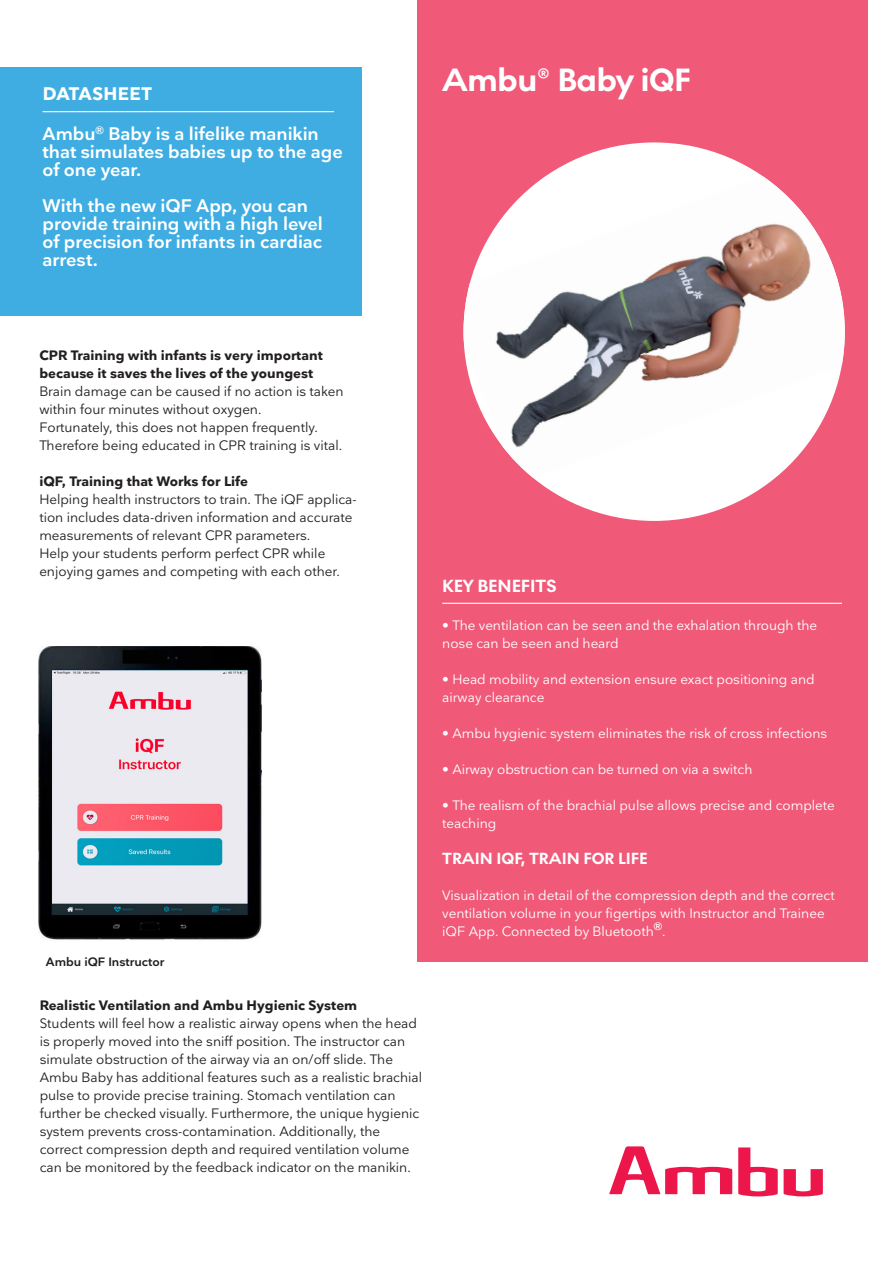
<style>
.page{position:relative;width:893px;height:1263px;background:#fff}
.page>*{position:absolute;margin:0;border:0;box-sizing:border-box;transform-origin:0 0}
.Product_name{font:700 33px "Noir No 1";letter-spacing:-.01em;color:#fff}
.Introduction_text__B{font:600 18px/18px "Nationale";letter-spacing:-.005em;color:#fff}
.KEY_BENEFITS_Headlin{font:700 18px "Noir No 1";color:#fff}
.DATASHEET__Blue_box{font:700 18px "Nationale";letter-spacing:.015em;color:#fff}
.Table_headline{font:700 16.5px "Noir No 1";color:#fff}
.Body_text{font:13.5px/18px "Nationale";color:#231f20}
.Key_benefits_body{font:13.5px/18px "Nationale";color:#fff}
.Body_text-2{font:700 13.5px/18px "Nationale";color:#231f20}
.Image_taxt{font:600 12px "Nationale";color:#231f20}
</style>
<div class="page">
<svg style="left:784px;top:1169px;width:39px;height:27px"></svg>
<svg style="left:738px;top:1147px;width:40px;height:49px"></svg>
<svg style="left:609px;top:1146px;width:123px;height:48px"></svg>
<div style="left:0;top:67px;width:361px;height:248px;background:#40ade2"></div>
<hr style="left:43px;top:111px;width:291px;height:1px;background:#fff">
<div style="left:417px;top:0;width:450px;height:961px;background:#f05978"></div>
<div style="left:463px;top:142px;width:382px;height:379px;background:#fff;border-radius:50%"></div>
<img style="left:463px;top:176px;width:382px;height:302px">
<hr style="left:442px;top:603px;width:400px;height:1px;background:#fff">
<img style="left:38px;top:646px;width:224px;height:294px">
<p class="DATASHEET__Blue_box" style="left:43px;top:82px;width:111px">DATASHEET</p>
<p class="Introduction_text__B" style="left:43px;top:124px;width:302px">Ambu<sup>®</sup> Baby is a lifelike manikin that simulates babies up to the age of one year.</p>
<p class="Introduction_text__B" style="left:43px;top:196px;width:282px">With the new iQF App, you can provide training with a high level of precision for infants in cardiac arrest.</p>
<p class="Product_name" style="left:442px;top:55px;width:250px">Ambu® Baby iQF</p>
<p class="Body_text-2" style="left:39px;top:346px;width:285px">CPR Training with infants is very important because it saves the lives of the youngest</p>
<p class="Body_text" style="left:39px;top:382px;width:306px">Brain damage can be caused if no action is taken within four minutes without oxygen.</p>
<p class="Body_text" style="left:39px;top:418px;width:304px">Fortunately, this does not happen frequently.<br>Therefore being educated in CPR training is vital.</p>
<p class="Body_text-2" style="left:39px;top:472px;width:210px">iQF, Training that Works for Life</p>
<p class="Body_text" style="left:39px;top:490px;width:319px">Helping health instructors to train. The iQF applica&shy;tion includes data-driven information and accurate measurements of relevant CPR parameters.</p>
<p class="Body_text" style="left:39px;top:544px;width:302px">Help your students perform perfect CPR while enjoying games and competing with each other.</p>
<p class="Image_taxt" style="left:46px;top:954px;width:120px">Ambu iQF Instructor</p>
<p class="Body_text-2" style="left:40px;top:995px;width:319px">Realistic Ventilation and Ambu Hygienic System</p>
<p class="Body_text" style="left:40px;top:1013px;width:384px">Students will feel how a realistic airway opens when the head is properly moved into the sniff position. The instructor can simulate obstruction of the airway via an on/off slide. The Ambu Baby has additional features such as a realistic brachial pulse to provide precise training. Stomach ventilation can further be checked visually. Furthermore, the unique hygienic system prevents cross-contamination. Additionally, the correct compression depth and required ventilation volume can be monitored by the feedback indicator on the manikin.</p>
<p class="KEY_BENEFITS_Headlin" style="left:442px;top:573px;width:116px">KEY BENEFITS</p>
<p class="Key_benefits_body" style="left:442px;top:615px;width:376px">• The ventilation can be seen and the exhalation through the nose can be seen and heard</p>
<p class="Key_benefits_body" style="left:442px;top:669px;width:374px">• Head mobility and extension ensure exact positioning and airway clearance</p>
<p class="Key_benefits_body" style="left:442px;top:723px;width:387px">• Ambu hygienic system eliminates the risk of cross infections</p>
<p class="Key_benefits_body" style="left:442px;top:759px;width:312px">• Airway obstruction can be turned on via a switch</p>
<p class="Key_benefits_body" style="left:442px;top:795px;width:394px">• The realism of the brachial pulse allows precise and complete teaching</p>
<p class="Table_headline" style="left:442px;top:846px;width:207px">TRAIN IQF, TRAIN FOR LIFE</p>
<p class="Key_benefits_body" style="left:442px;top:886px;width:394px">Visualization in detail of the compression depth and the correct ventilation volume in your figertips with Instructor and Trainee iQF App. Connected by Bluetooth<sup>®</sup>.</p>
</div>
